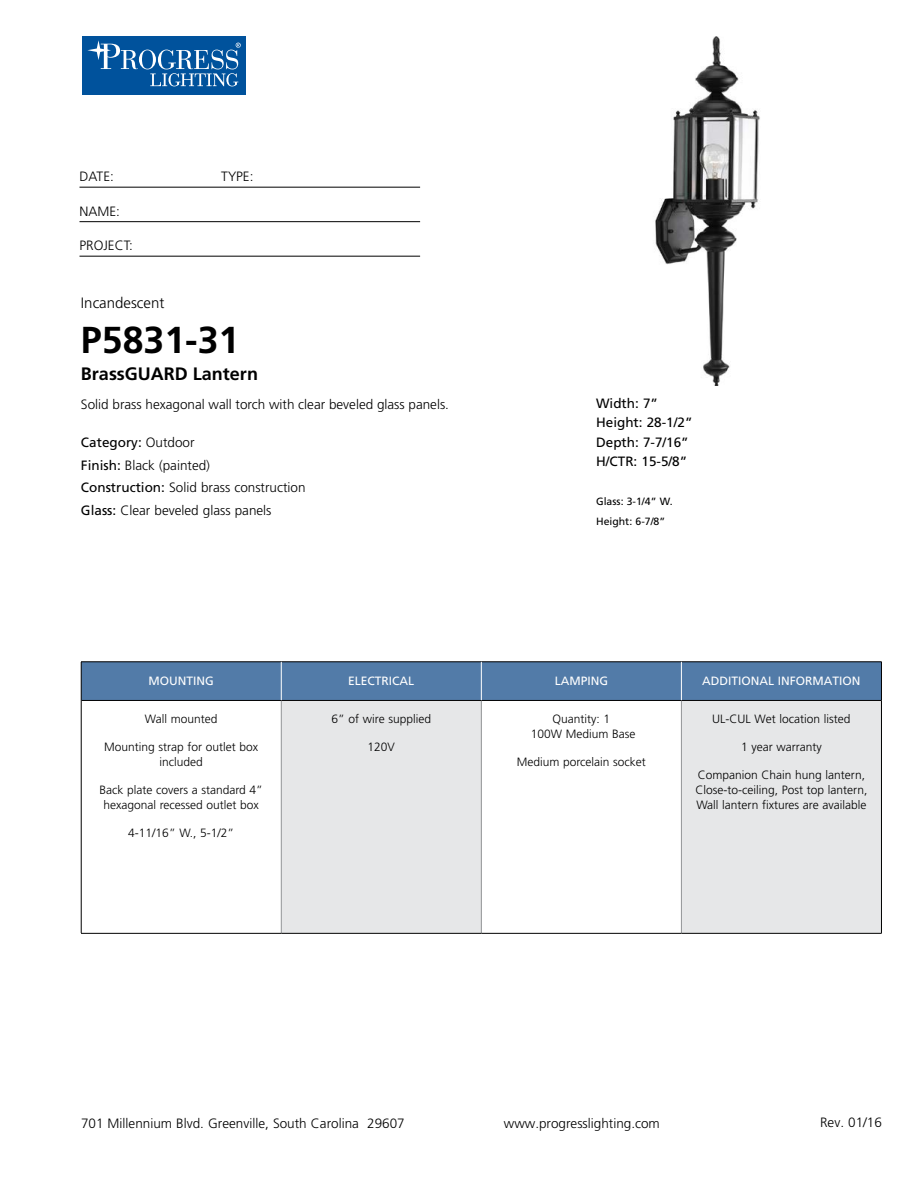
<style>
.page{position:relative;width:918px;height:1188px;background:#fff}
.page>*{position:absolute;margin:0;border:0;box-sizing:border-box;transform-origin:0 0}
.t1{font:700 37.5px "Frutiger";color:#000}
.t2{font:700 18px "Frutiger";color:#000}
.t3{font:300 15px "Frutiger";color:#000}
.t4{font:300 13.5px/22.5px "Frutiger";color:#000}
.t5{font:13.5px/19.5px "Frutiger";color:#000}
.t6{font:300 12px/15px "Frutiger";color:#000;text-align:center}
.t7{font:12px "Frutiger";color:#fff}
.t8{font:10.5px/19.5px "Frutiger";color:#000}
.s1{font-weight:400}
</style>
<div class="page">
<div style="left:82px;top:36px;width:164px;height:59px;background:#00529c"></div>
<svg style="left:139px;top:50px;width:17px;height:19px"></svg>
<div style="left:142px;top:50px;width:11px;height:19px;background:#00529c;border-radius:50%"></div>
<svg style="left:87px;top:40px;width:51px;height:29px"></svg>
<svg style="left:150px;top:43px;width:91px;height:43px"></svg>
<hr style="left:80px;top:187px;width:340px;height:1px;background:#000">
<hr style="left:80px;top:221px;width:340px;height:1px;background:#000">
<hr style="left:80px;top:256px;width:340px;height:1px;background:#000">
<div style="left:82px;top:663px;width:799px;height:37px;background:#527ba8"></div>
<div style="left:281px;top:700px;width:200px;height:233px;background:#e6e7e8"></div>
<div style="left:681px;top:700px;width:200px;height:233px;background:#e6e7e8"></div>
<hr style="left:281px;top:701px;width:1px;height:232px;background:#939598">
<hr style="left:481px;top:701px;width:1px;height:232px;background:#939598">
<hr style="left:681px;top:701px;width:1px;height:232px;background:#939598">
<hr style="left:81px;top:700px;width:200px;height:1px;background:#000">
<hr style="left:281px;top:700px;width:200px;height:1px;background:#000">
<hr style="left:481px;top:700px;width:200px;height:1px;background:#000">
<hr style="left:681px;top:700px;width:200px;height:1px;background:#000">
<hr style="left:81px;top:933px;width:200px;height:1px;background:#000">
<hr style="left:281px;top:933px;width:200px;height:1px;background:#000">
<hr style="left:481px;top:933px;width:200px;height:1px;background:#000">
<hr style="left:681px;top:933px;width:201px;height:1px;background:#000">
<hr style="left:81px;top:662px;width:200px;height:1px;background:#000">
<hr style="left:81px;top:662px;width:1px;height:38px;background:#000">
<hr style="left:281px;top:662px;width:200px;height:1px;background:#000">
<hr style="left:481px;top:662px;width:200px;height:1px;background:#000">
<hr style="left:681px;top:662px;width:201px;height:1px;background:#000">
<hr style="left:881px;top:662px;width:1px;height:38px;background:#000">
<hr style="left:81px;top:700px;width:1px;height:233px;background:#000">
<hr style="left:881px;top:700px;width:1px;height:233px;background:#000">
<hr style="left:281px;top:662px;width:1px;height:38px;background:#fff">
<hr style="left:681px;top:662px;width:1px;height:38px;background:#fff">
<hr style="left:481px;top:662px;width:1px;height:38px;background:#fff">
<img style="left:655px;top:36px;width:105px;height:349px">
<p class="t4" style="left:80px;top:166px;width:36px">DATE:</p>
<p class="t4" style="left:221px;top:166px;width:34px">TYPE:</p>
<p class="t4" style="left:80px;top:201px;width:42px">NAME:</p>
<p class="t4" style="left:80px;top:235px;width:55px">PROJECT:</p>
<p class="t3" style="left:81px;top:297px;width:85px">Incandescent</p>
<h1 class="t1" style="left:81px;top:318px;width:160px">P5831-31</h1>
<h2 class="t2" style="left:81px;top:364px;width:179px">BrassGUARD Lantern</h2>
<p class="t4" style="left:81px;top:394px;width:370px">Solid brass hexagonal wall torch with clear beveled glass panels.</p>
<p class="t4" style="left:81px;top:432px;width:226px"><span class="s1">Category:</span> Outdoor<br><span class="s1">Finish:</span> Black (painted)<br><span class="s1">Construction:</span> Solid brass construction<br><span class="s1">Glass:</span> Clear beveled glass panels</p>
<p class="t5" style="left:596px;top:395px;width:98px">Width: 7”<br>Height: 28-1/2”<br>Depth: 7-7/16”<br>H/CTR: 15-5/8”</p>
<p class="t8" style="left:596px;top:493px;width:78px">Glass: 3-1/4” W.<br>Height: 6-7/8”</p>
<p class="t7" style="left:149px;top:676px;width:67px">MOUNTING</p>
<p class="t7" style="left:348px;top:676px;width:68px">ELECTRICAL</p>
<p class="t7" style="left:555px;top:676px;width:55px">LAMPING</p>
<p class="t7" style="left:702px;top:676px;width:160px">ADDITIONAL INFORMATION</p>
<p class="t6" style="left:145px;top:713px;width:74px">Wall mounted</p>
<p class="t6" style="left:104px;top:740px;width:156px">Mounting strap for outlet box included</p>
<p class="t6" style="left:100px;top:783px;width:165px">Back plate covers a standard 4” hexagonal recessed outlet box</p>
<p class="t6" style="left:128px;top:826px;width:107px">4-11/16” W., 5-1/2”</p>
<p class="t6" style="left:332px;top:713px;width:101px">6” of wire supplied</p>
<p class="t6" style="left:368px;top:740px;width:29px">120V</p>
<p class="t6" style="left:712px;top:713px;width:140px">UL-CUL Wet location listed</p>
<p class="t6" style="left:741px;top:740px;width:82px">1 year warranty</p>
<p class="t6" style="left:695px;top:768px;width:173px;text-align:left">Companion Chain hung lantern,<br>Close-to-ceiling, Post top lantern,<br>Wall lantern fixtures are available</p>
<p class="t6" style="left:531px;top:713px;width:106px">Quantity: 1<br>100W Medium Base</p>
<p class="t6" style="left:517px;top:755px;width:131px">Medium porcelain socket</p>
<p class="t4" style="left:81px;top:1113px;width:325px">701 Millennium Blvd. Greenville, South Carolina 29607</p>
<p class="t4" style="left:504px;top:1113px;width:158px">www.progresslighting.com</p>
<p class="t4" style="left:820px;top:1112px;width:63px">Rev. 01/16</p>
</div>
